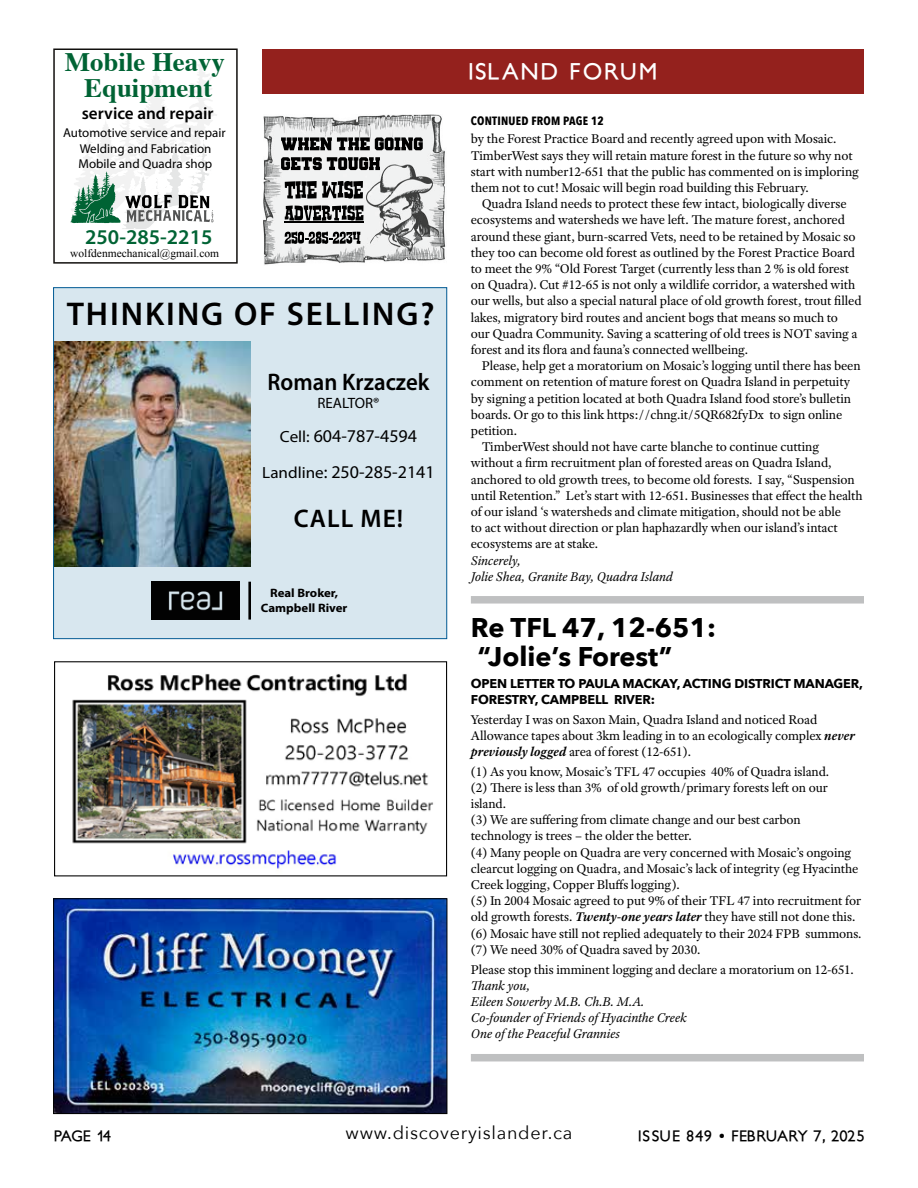
<style>
.page{position:relative;width:918px;height:1188px;background:#fff}
.page>*{position:absolute;margin:0;border:0;box-sizing:border-box;transform-origin:0 0}
.t1{font:600 33px "Myriad Pro";letter-spacing:.06em;color:#000}
.t2{font:700 27px/28.5px "Avenir Next";color:#000}
.t3{font:700 26.55px/25.3px "Times";color:#006334;text-align:center}
.t4{font:600 25.5px "Myriad Pro";letter-spacing:.04em;color:#000}
.t5{font:600 24px "Myriad Pro";color:#000;scale:.95 1}
.t6{font:700 22.5px "Petita";letter-spacing:.065em;color:#fff}
.t7{font:600 21px "Myriad Pro";color:#006334}
.t8{font:18px/36px "Myriad Pro";color:#000;text-align:center}
.t9{font:18px "Avenir Next";letter-spacing:.04em;color:#000}
.t10{font:600 17.1px "Myriad Pro";color:#000}
.t11{font:700 15px "Petita";letter-spacing:.01em;color:#000}
.t12{font:15px "Myriad Pro";color:#000}
.t13{font:13.5px/16.2px "Adobe Text Pro";letter-spacing:-.01em;color:#000}
.t14{font:italic 13.5px/16.2px "Adobe Text Pro";letter-spacing:-.01em;color:#000}
.t15{font:12.9px/15.6px "Myriad Pro";color:#000;text-align:center}
.t16{font:700 12.75px/16.2px "Avenir Next";letter-spacing:-.01em;color:#000}
.t17{font:700 12.15px/15px "Myriad Pro";color:#000;text-align:center;scale:1.06 1}
.t18{font:700 12px "Avenir Next Condensed";letter-spacing:.02em;color:#000}
.t19{font:11.4px "Times New Roman";color:#000}
.s1{font-size:16.2px}
.s2{font-weight:700;font-style:italic}
</style>
<div class="page">
<div style="left:53px;top:287px;width:394px;height:352px;background:#d8e7ef;border:1px solid #005993"></div>
<div style="left:471px;top:596px;width:393px;height:8px;background:#bfc0c1"></div>
<img style="left:72px;top:673px;width:361px;height:196px">
<div style="left:54px;top:661px;width:393px;height:215px;border:1px solid #000"></div>
<img style="left:54px;top:342px;width:197px;height:224px">
<img style="left:151px;top:582px;width:89px;height:38px">
<hr style="left:248px;top:582px;width:3px;height:38px;background:#000">
<svg style="left:53px;top:49px;width:185px;height:215px"></svg>
<div style="left:262px;top:49px;width:602px;height:45px;background:#94211d"></div>
<img style="left:55px;top:901px;width:390px;height:211px">
<div style="left:53px;top:899px;width:394px;height:215px;border:1px solid #000"></div>
<div style="left:471px;top:1054px;width:393px;height:7px;background:#bfc0c1"></div>
<img style="left:263px;top:114px;width:183px;height:151px">
<svg style="left:281px;top:137px;width:142px;height:13px"></svg>
<svg style="left:281px;top:157px;width:99px;height:13px"></svg>
<svg style="left:285px;top:181px;width:78px;height:18px"></svg>
<svg style="left:285px;top:205px;width:79px;height:16px"></svg>
<hr style="left:284px;top:221px;width:79px;height:2px;background:#000">
<svg style="left:285px;top:231px;width:75px;height:13px"></svg>
<h3 class="t3" style="left:65px;top:47px;width:162px">Mobile Heavy<br>Equipment</h3>
<p class="t10" style="left:82px;top:102px;width:133px">service and repair</p>
<p class="t15" style="left:63px;top:125px;width:164px">Automotive service and repair<br>Welding and Fabrication<br>Mobile and Quadra shop</p>
<h3 class="t7" style="left:85px;top:223px;width:129px">250-285-2215</h3>
<p class="t19" style="left:70px;top:245px;width:150px">wolfdenmechanical@gmail.com</p>
<h1 class="t1" style="left:67px;top:293px;width:369px">THINKING OF SELLING?</h1>
<h3 class="t5" style="left:268px;top:367px;width:172px">Roman Krzaczek</h3>
<p class="t12" style="left:317px;top:394px;width:64px">REALTOR®</p>
<h3 class="t8" style="left:262px;top:418px;width:174px"><span class="s1">Cell:</span> 604-787-4594<br><span class="s1">Landline</span>: 250-285-2141</h3>
<h3 class="t4" style="left:294px;top:502px;width:111px">CALL ME!</h3>
<p class="t17" style="left:261px;top:585px;width:83px">Real Broker,<br>Campbell River</p>
<h3 class="t6" style="left:469px;top:58px;width:191px">ISLAND FORUM</h3>
<p class="t18" style="left:471px;top:114px;width:135px">CONTINUED FROM PAGE 12</p>
<p class="t13" style="left:471px;top:131px;width:389px">by the Forest Practice Board and recently agreed upon with Mosaic.<br>TimberWest says they will retain mature forest in the future so why not start with number12-651 that the public has commented on is imploring them not to cut! Mosaic will begin road building this February.</p>
<p class="t13" style="left:471px;top:196px;width:392px;text-indent:11px">Quadra Island needs to protect these few intact, biologically diverse ecosystems and watersheds we have left. The mature forest, anchored around these giant, burn-scarred Vets, need to be retained by Mosaic so they too can become old forest as outlined by the Forest Practice Board to meet the 9% “Old Forest Target (currently less than 2 % is old forest on Quadra). Cut #12-65 is not only a wildlife corridor, a watershed with our wells, but also a special natural place of old growth forest, trout filled lakes, migratory bird routes and ancient bogs that means so much to<br>our Quadra Community. Saving a scattering of old trees is NOT saving a forest and its flora and fauna’s connected wellbeing.</p>
<p class="t13" style="left:482px;top:358px;width:381px">Please, help get a moratorium on Mosaic’s logging until there has been</p>
<p class="t13" style="left:471px;top:374px;width:381px">comment on retention of mature forest on Quadra Island in perpetuity</p>
<p class="t13" style="left:471px;top:390px;width:382px">by signing a petition located at both Quadra Island food store’s bulletin</p>
<p class="t13" style="left:471px;top:406px;width:373px">boards. Or go to this link https://chng.it/5QR682fyDx to sign online</p>
<p class="t13" style="left:471px;top:422px;width:48px">petition.</p>
<p class="t13" style="left:482px;top:439px;width:339px">TimberWest should not have carte blanche to continue cutting</p>
<p class="t13" style="left:471px;top:455px;width:362px">without a firm recruitment plan of forested areas on Quadra Island,</p>
<p class="t13" style="left:471px;top:471px;width:385px">anchored to old growth trees, to become old forests. I say, “Suspension</p>
<p class="t13" style="left:471px;top:487px;width:393px">until Retention.” Let’s start with 12-651. Businesses that effect the health</p>
<p class="t13" style="left:471px;top:503px;width:372px">of our island ‘s watersheds and climate mitigation, should not be able</p>
<p class="t13" style="left:471px;top:520px;width:369px">to act without direction or plan haphazardly when our island’s intact</p>
<p class="t13" style="left:471px;top:536px;width:129px">ecosystems are at stake.</p>
<p class="t14" style="left:471px;top:552px;width:204px">Sincerely,<br>Jolie Shea, Granite Bay, Quadra Island</p>
<h2 class="t2" style="left:471px;top:613px;width:247px">Re TFL 47, 12-651: “Jolie’s Forest”</h2>
<p class="t16" style="left:471px;top:675px;width:394px">OPEN LETTER TO PAULA MACKAY, ACTING DISTRICT MANAGER,<br>FORESTRY, CAMPBELL RIVER:</p>
<p class="t13" style="left:471px;top:711px;width:386px">Yesterday I was on Saxon Main, Quadra Island and noticed Road<br>Allowance tapes about 3km leading in to an ecologically complex <span class="s2">never previously logged</span> area of forest (12-651).</p>
<p class="t13" style="left:471px;top:763px;width:392px">(1) As you know, Mosaic’s TFL 47 occupies 40% of Quadra island.<br>(2) There is less than 3% of old growth/primary forests left on our island.<br>(3) We are suffering from climate change and our best carbon technology is trees – the older the better.<br>(4) Many people on Quadra are very concerned with Mosaic’s ongoing clearcut logging on Quadra, and Mosaic’s lack of integrity (eg Hyacinthe Creek logging, Copper Bluffs logging).<br>(5) In 2004 Mosaic agreed to put 9% of their TFL 47 into recruitment for old growth forests. <span class="s2">Twenty-one years later</span> they have still not done this. (6) Mosaic have still not replied adequately to their 2024 FPB summons. (7) We need 30% of Quadra saved by 2030.</p>
<p class="t13" style="left:471px;top:961px;width:385px">Please stop this imminent logging and declare a moratorium on 12-651.</p>
<p class="t14" style="left:471px;top:977px;width:217px">Thank you,<br>Eileen Sowerby M.B. Ch.B. M.A.<br>Co-founder of Friends of Hyacinthe Creek<br>One of the Peaceful Grannies</p>
<p class="t11" style="left:54px;top:1127px;width:59px">PAGE 14</p>
<h3 class="t9" style="left:346px;top:1117px;width:228px">www.discoveryislander.ca</h3>
<p class="t11" style="left:638px;top:1127px;width:228px">ISSUE 849 • FEBRUARY 7, 2025</p>
</div>
